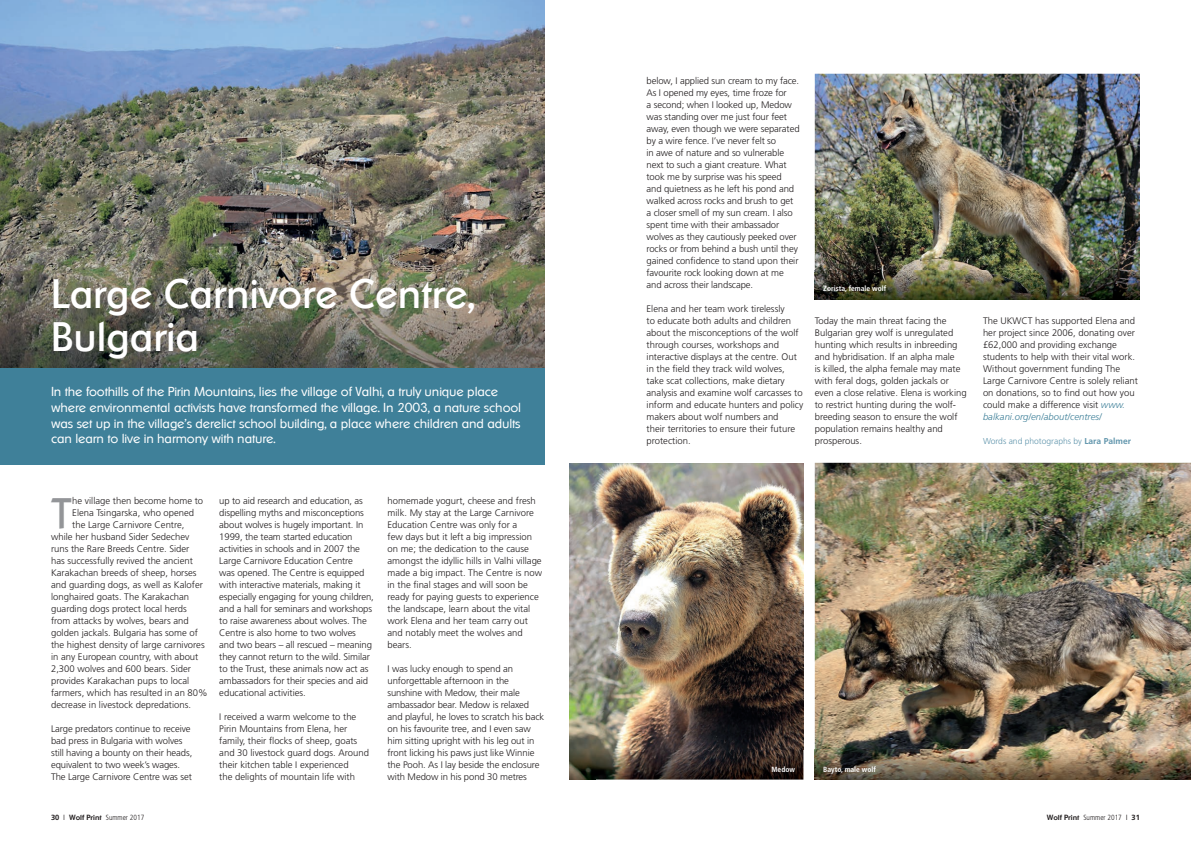
<style>
.page{position:relative;width:1191px;height:842px;background:#fff}
.page>*{position:absolute;margin:0;border:0;box-sizing:border-box;transform-origin:0 0}
.t1{font:44.4px "Kabob";color:#939598}
.t2{font:41px/43px "Sharnay";color:#fff}
.t3{font:300 13px/15.6px "Sharnay";letter-spacing:-.01em;color:#fff}
.t4{font:300 9.5px/12px "Frutiger";color:#231f20}
.t5{font:300 8.5px "Frutiger";color:#6095ac}
.t6{font:300 condensed 7.5px "Frutiger";color:#231f20}
.t7{font:700 condensed 7.5px "Frutiger";color:#fff}
.s1{font-style:italic;color:#3f8099}
.s2{font-weight:700}
.s3{font-weight:700;font-stretch:normal}
.s4{font-family:"Sharnay";font-weight:400;font-stretch:normal}
.s5{font-family:"Sharnay";font-weight:700;font-stretch:normal}
</style>
<div class="page">
<img style="left:814px;top:74px;width:326px;height:196px">
<img style="left:814px;top:299px;width:326px;height:1px">
<img style="left:814px;top:270px;width:326px;height:29px">
<img style="left:569px;top:463px;width:234px;height:316px">
<svg style="left:803px;top:750px;width:1px;height:29px"></svg>
<img style="left:814px;top:463px;width:377px;height:287px">
<img style="left:814px;top:750px;width:377px;height:29px">
<svg style="left:569px;top:779px;width:26px;height:1px"></svg>
<img style="left:0;top:0;width:544px;height:368px">
<div style="left:0;top:368px;width:544px;height:97px;background:#3f8099"></div>
<p class="t2" style="left:51px;top:272px;width:425px">Large Carnivore Centre,<br>Bulgaria</p>
<p class="t3" style="left:51px;top:384px;width:471px">In the foothills of the Pirin Mountains, lies the village of Valhi, a truly unique place where environmental activists have transformed the village. In 2003, a nature school was set up in the village’s derelict school building, a place where children and adults can learn to live in harmony with nature.</p>
<p class="t1" style="left:51px;top:487px;width:23px">T</p>
<p class="t4" style="left:72px;top:495px;width:132px">he village then become home to</p>
<p class="t4" style="left:72px;top:507px;width:123px">Elena Tsingarska, who opened</p>
<p class="t4" style="left:72px;top:519px;width:114px">the Large Carnivore Centre,</p>
<p class="t4" style="left:51px;top:531px;width:140px">while her husband Sider Sedechev</p>
<p class="t4" style="left:51px;top:543px;width:140px">runs the Rare Breeds Centre. Sider</p>
<p class="t4" style="left:51px;top:555px;width:143px">has successfully revived the ancient</p>
<p class="t4" style="left:51px;top:567px;width:147px">Karakachan breeds of sheep, horses</p>
<p class="t4" style="left:51px;top:579px;width:153px">and guarding dogs, as well as Kalofer</p>
<p class="t4" style="left:51px;top:591px;width:140px">longhaired goats. The Karakachan</p>
<p class="t4" style="left:51px;top:603px;width:137px">guarding dogs protect local herds</p>
<p class="t4" style="left:51px;top:615px;width:139px">from attacks by wolves, bears and</p>
<p class="t4" style="left:51px;top:627px;width:148px">golden jackals. Bulgaria has some of</p>
<p class="t4" style="left:51px;top:639px;width:155px">the highest density of large carnivores</p>
<p class="t4" style="left:51px;top:651px;width:149px">in any European country, with about</p>
<p class="t4" style="left:51px;top:663px;width:141px">2,300 wolves and 600 bears. Sider</p>
<p class="t4" style="left:51px;top:675px;width:140px">provides Karakachan pups to local</p>
<p class="t4" style="left:51px;top:687px;width:158px">farmers, which has resulted in an 80%</p>
<p class="t4" style="left:51px;top:699px;width:142px">decrease in livestock depredations.</p>
<p class="t4" style="left:51px;top:723px;width:143px">Large predators continue to receive bad press in Bulgaria with wolves still having a bounty on their heads, equivalent to two week’s wages.<br>The Large Carnivore Centre was set</p>
<p class="t4" style="left:219px;top:495px;width:156px">up to aid research and education, as dispelling myths and misconceptions about wolves is hugely important. In 1999, the team started education activities in schools and in 2007 the Large Carnivore Education Centre<br>was opened. The Centre is equipped with interactive materials, making it especially engaging for young children, and a hall for seminars and workshops to raise awareness about wolves. The Centre is also home to two wolves<br>and two bears – all rescued – meaning they cannot return to the wild. Similar to the Trust, these animals now act as ambassadors for their species and aid educational activities.</p>
<p class="t4" style="left:219px;top:711px;width:151px">I received a warm welcome to the Pirin Mountains from Elena, her family, their flocks of sheep, goats and 30 livestock guard dogs. Around their kitchen table I experienced<br>the delights of mountain life with</p>
<p class="t4" style="left:387px;top:495px;width:156px">homemade yogurt, cheese and fresh milk. My stay at the Large Carnivore<br>Education Centre was only for a<br>few days but it left a big impression on me; the dedication to the cause amongst the idyllic hills in Valhi village made a big impact. The Centre is now in the final stages and will soon be ready for paying guests to experience the landscape, learn about the vital work Elena and her team carry out and notably meet the wolves and bears.</p>
<p class="t4" style="left:387px;top:663px;width:158px">I was lucky enough to spend an unforgettable afternoon in the sunshine with Medow, their male ambassador bear. Medow is relaxed and playful, he loves to scratch his back on his favourite tree, and I even saw him sitting upright with his leg out in front licking his paws just like Winnie the Pooh. As I lay beside the enclosure with Medow in his pond 30 metres</p>
<p class="t4" style="left:646px;top:75px;width:155px">below, I applied sun cream to my face.<br>As I opened my eyes, time froze for<br>a second; when I looked up, Medow was standing over me just four feet away, even though we were separated by a wire fence. I’ve never felt so<br>in awe of nature and so vulnerable next to such a giant creature. What took me by surprise was his speed<br>and quietness as he left his pond and walked across rocks and brush to get a closer smell of my sun cream. I also spent time with their ambassador wolves as they cautiously peeked over rocks or from behind a bush until they gained confidence to stand upon their favourite rock looking down at me and across their landscape.</p>
<p class="t4" style="left:646px;top:303px;width:158px">Elena and her team work tirelessly<br>to educate both adults and children about the misconceptions of the wolf through courses, workshops and interactive displays at the centre. Out in the field they track wild wolves, take scat collections, make dietary analysis and examine wolf carcasses to inform and educate hunters and policy makers about wolf numbers and<br>their territories to ensure their future protection.</p>
<p class="t4" style="left:814px;top:315px;width:153px">Today the main threat facing the Bulgarian grey wolf is unregulated hunting which results in inbreeding and hybridisation. If an alpha male<br>is killed, the alpha female may mate with feral dogs, golden jackals or even a close relative. Elena is working to restrict hunting during the wolf&shy;breeding season to ensure the wolf population remains healthy and prosperous.</p>
<p class="t4" style="left:983px;top:315px;width:156px">The UKWCT has supported Elena and her project since 2006, donating over £62,000 and providing exchange students to help with their vital work.<br>Without government funding The Large Carnivore Centre is solely reliant on donations, so to find out how you could make a difference visit <span class="s1">www. balkani.org/en/about/centres/</span></p>
<p class="t7" style="left:823px;top:283px;width:64px">Zorista, female wolf</p>
<p class="t5" style="left:983px;top:436px;width:150px">Words and photographs by <span class="s2">Lara Palmer</span></p>
<p class="t7" style="left:771px;top:765px;width:25px">Medow</p>
<p class="t7" style="left:823px;top:765px;width:54px">Bayto, male wolf</p>
<p class="t6" style="left:51px;top:814px;width:95px"><span class="s3">30</span> <span class="s4">|</span> <span class="s5">Wolf Print</span> Summer 2017</p>
<p class="t6" style="left:1046px;top:814px;width:95px"><span class="s5">Wolf Print</span> Summer 2017 <span class="s4">|</span> <span class="s3">31</span></p>
</div>
